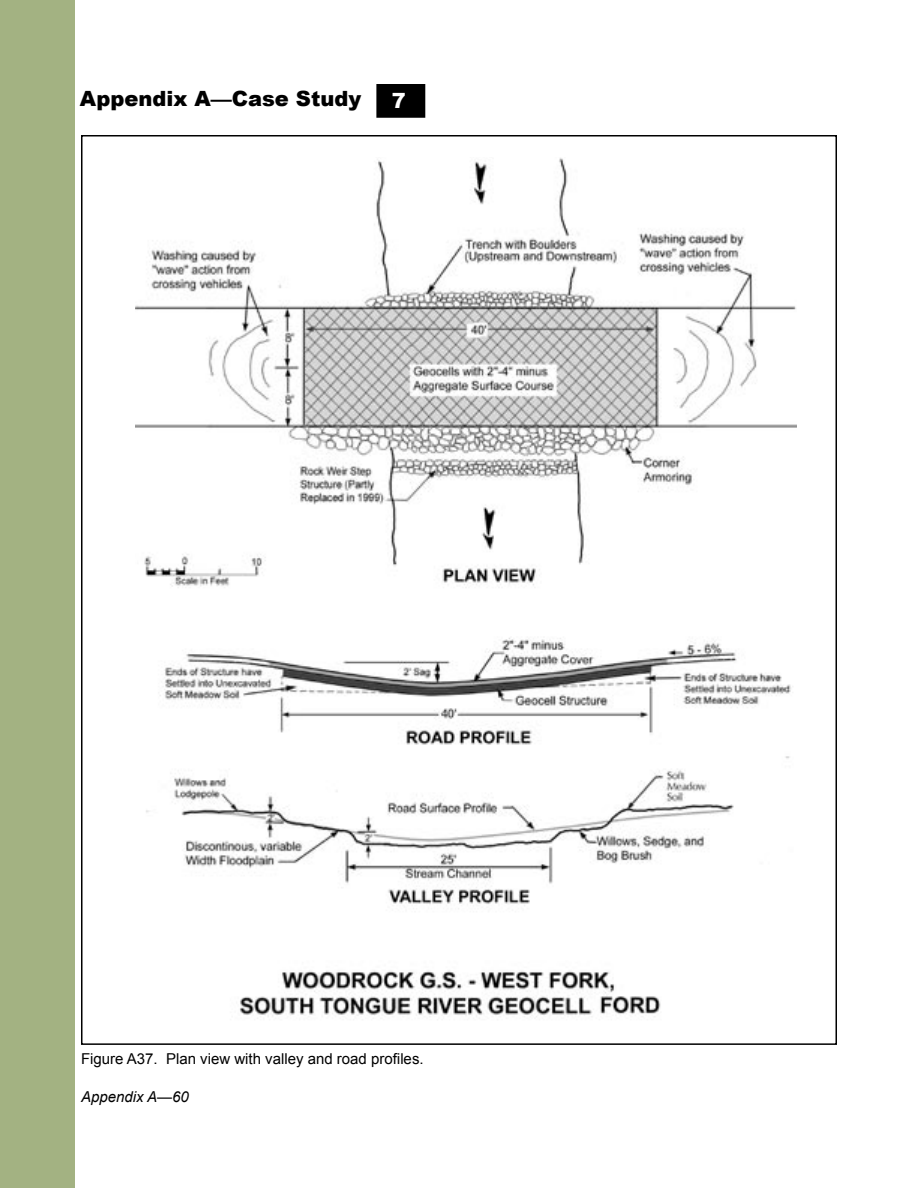
<style>
.page{position:relative;width:918px;height:1188px;background:#fff}
.page>*{position:absolute;margin:0;border:0;box-sizing:border-box;transform-origin:0 0}
.t1{font:900 21px "Arial";color:#000}
.t2{font:900 21px "Arial";color:#fff}
.indent{font:15px "Arial";color:#000}
.t3{font:italic 15px "Arial";color:#000}
</style>
<div class="page">
<div style="left:377px;top:85px;width:48px;height:32px;background:#000"></div>
<div style="left:376px;top:84px;width:49px;height:34px;border:2px solid #000"></div>
<div style="left:0;top:0;width:74px;height:1188px;background:#a3b282"></div>
<img style="left:136px;top:158px;width:660px;height:859px">
<h1 class="t1" style="left:80px;top:87px;width:283px">Appendix A—Case Study</h1>
<p class="t2" style="left:392px;top:89px;width:16px">7</p>
<p class="indent" style="left:81px;top:1050px;width:344px">Figure A37. Plan view with valley and road profiles.</p>
<p class="t3" style="left:81px;top:1088px;width:109px">Appendix A—60</p>
</div>
